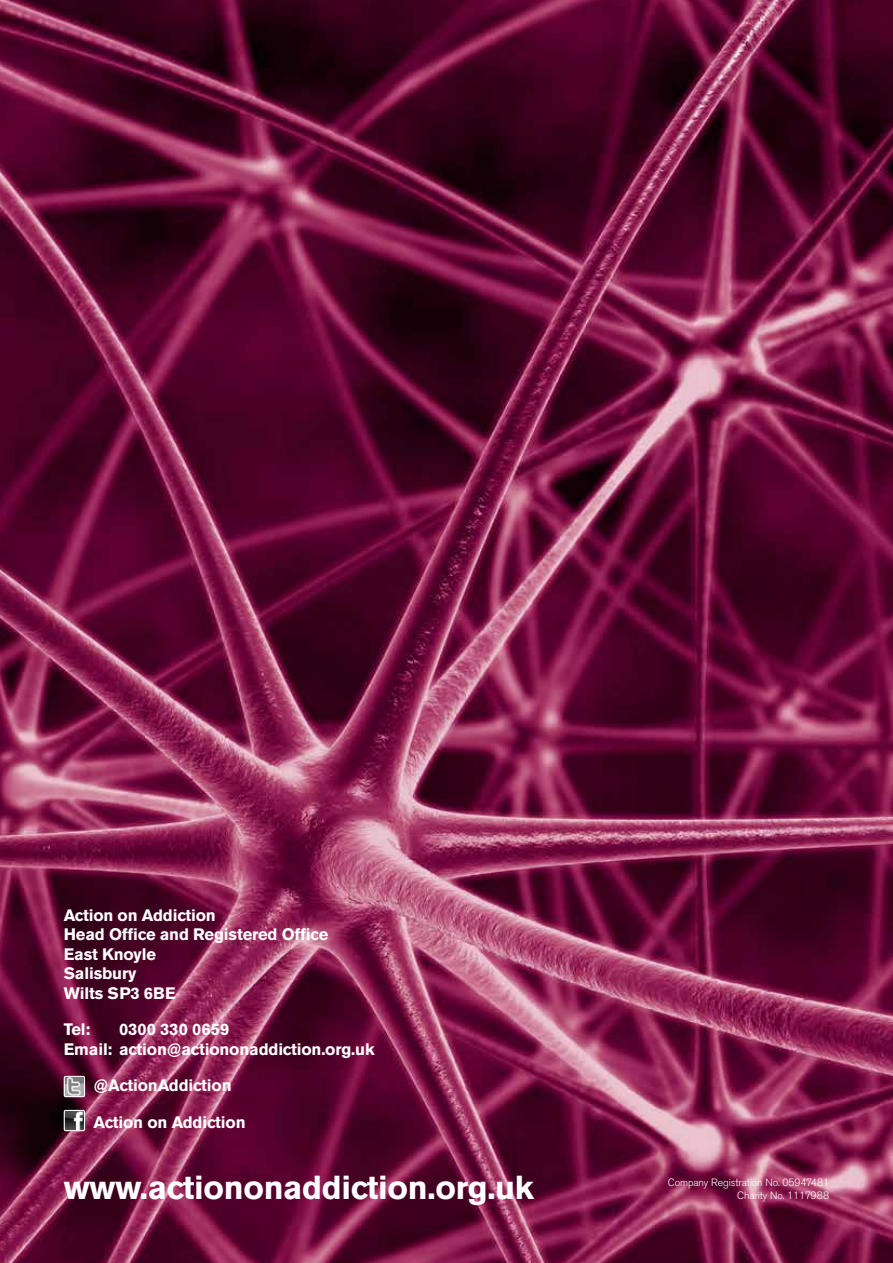
<style>
.page{position:relative;width:893px;height:1263px;background:#fff}
.page>*{position:absolute;margin:0;border:0;box-sizing:border-box;transform-origin:0 0}
.t1{font:700 33px "Akzidenz Grotesk BE";letter-spacing:-.01em;color:#fff}
.t2{font:700 16.5px/19.5px "Akzidenz Grotesk BE";letter-spacing:-.01em;color:#fff}
.t3{font:300 10.5px/13.5px "Akzidenz Grotesk BE";letter-spacing:-.01em;color:#fff;text-align:right}
</style>
<div class="page">
<img style="left:0;top:0;width:893px;height:1263px">
<img style="left:66px;top:1078px;width:17px;height:17px">
<div style="left:64px;top:1076px;width:21px;height:21px;border:1px solid #fff;border-radius:2px"></div>
<img style="left:66px;top:1112px;width:17px;height:17px">
<div style="left:64px;top:1110px;width:21px;height:21px;border:1px solid #fff;border-radius:2px"></div>
<p class="t2" style="left:64px;top:905px;width:266px">Action on Addiction<br>Head Office and Registered Office<br>East Knoyle<br>Salisbury<br>Wilts SP3 6BE</p>
<p class="t2" style="left:64px;top:1020px;width:28px">Tel:</p>
<p class="t2" style="left:64px;top:1020px;width:312px;text-indent:55px">0300 330 0659<br>Email: action@actiononaddiction.org.uk</p>
<p class="t2" style="left:94px;top:1076px;width:140px">@ActionAddiction</p>
<p class="t2" style="left:94px;top:1112px;width:154px">Action on Addiction</p>
<h1 class="t1" style="left:64px;top:1168px;width:472px">www.actiononaddiction.org.uk</h1>
<p class="t3" style="left:668px;top:1175px;width:163px">COMPANY REGISTRATION N O. 05947481<br>CHARITY NO. 1117988</p>
</div>
